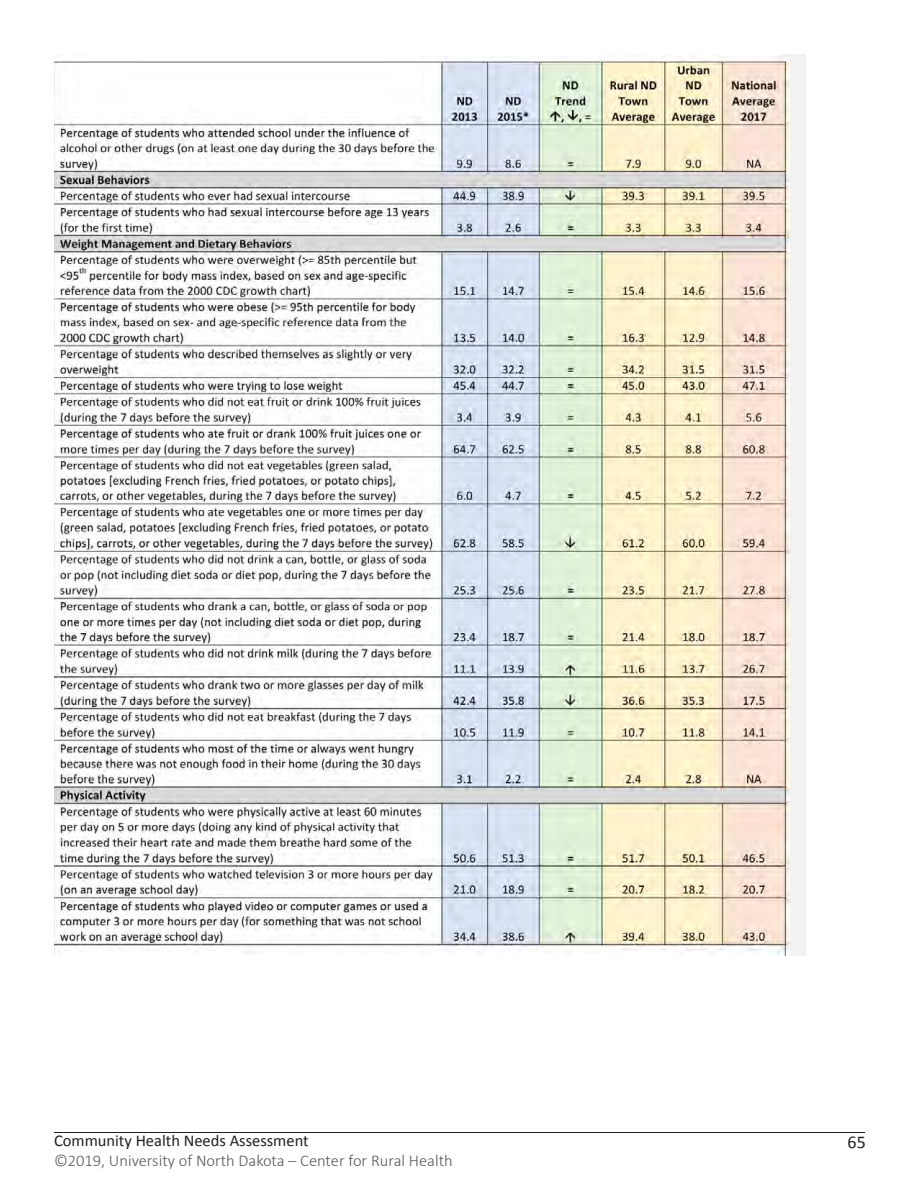
<style>
.page{position:relative;width:918px;height:1188px;background:#fff}
.page>*{position:absolute;margin:0;border:0;box-sizing:border-box;transform-origin:0 0}
.t1{font:18px "Calibri";color:#231f20}
.t2{font:300 16.5px "Calibri";color:#57585a}
.t3{font:16.5px "Calibri";color:#231f20}
</style>
<div class="page">
<hr style="left:54px;top:1132px;width:811px;height:1px;background:#231f20">
<img style="left:54px;top:54px;width:752px;height:902px">
<p class="t3" style="left:54px;top:1130px;width:256px">Community Health Needs Assessment</p>
<p class="t2" style="left:54px;top:1150px;width:400px">©2019, University of North Dakota – Center for Rural Health</p>
<p class="t1" style="left:848px;top:1130px;width:20px">65</p>
</div>
